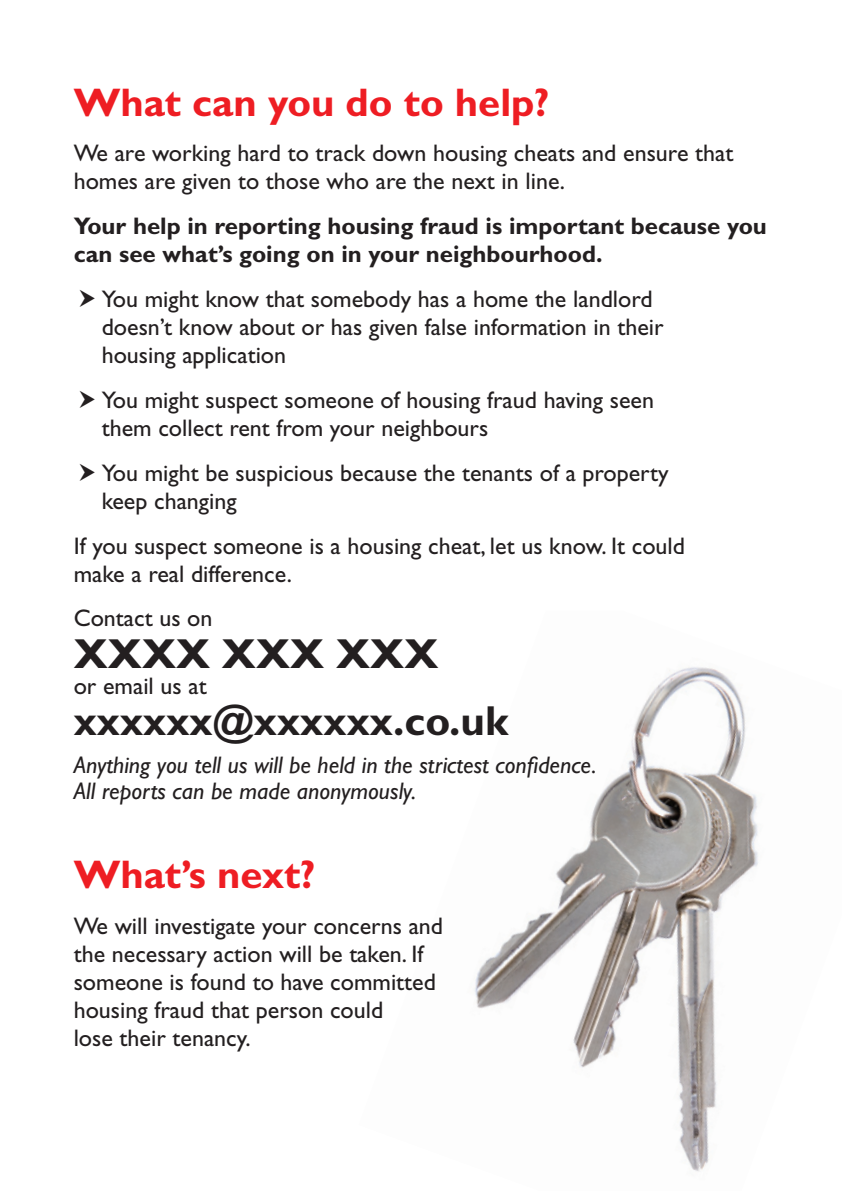
<style>
.page{position:relative;width:842px;height:1191px;background:#fff}
.page>*{position:absolute;margin:0;border:0;box-sizing:border-box;transform-origin:0 0}
.t1{font:700 42px "Gill Sans";color:#231f20}
.t2{font:700 40px "Gill Sans";color:#ee1d23}
.t3{font:24px/28px "Gill Sans";color:#231f20}
.t4{font:700 24px/28px "Gill Sans";color:#231f20}
.t5{font:italic 24px/26.4px "Gill Sans";color:#231f20}
</style>
<div class="page">
<img style="left:474px;top:667px;width:284px;height:505px">
<h2 class="t2" style="left:74px;top:79px;width:477px">What can you do to help?</h2>
<p class="t3" style="left:74px;top:139px;width:661px">We are working hard to track down housing cheats and ensure that homes are given to those who are the next in line.</p>
<p class="t4" style="left:74px;top:211px;width:695px">Your help in reporting housing fraud is important because you can see what’s going on in your neighbourhood.</p>
<p class="t3" style="left:102px;top:285px;width:563px">You might know that somebody has a home the landlord doesn’t know about or has given false information in their housing application</p>
<p class="t3" style="left:102px;top:386px;width:554px">You might suspect someone of housing fraud having seen them collect rent from your neighbours</p>
<p class="t3" style="left:102px;top:459px;width:569px">You might be suspicious because the tenants of a property keep changing</p>
<p class="t3" style="left:74px;top:532px;width:613px">If you suspect someone is a housing cheat, let us know. It could make a real difference.</p>
<p class="t3" style="left:74px;top:603px;width:140px">Contact us on</p>
<h1 class="t1" style="left:74px;top:629px;width:366px">XXXX XXX XXX</h1>
<p class="t3" style="left:74px;top:671px;width:135px">or email us at</p>
<h1 class="t1" style="left:74px;top:696px;width:436px">xxxxxx@xxxxxx.co.uk</h1>
<p class="t5" style="left:74px;top:751px;width:524px">Anything you tell us will be held in the strictest confidence.<br>All reports can be made anonymously.</p>
<h2 class="t2" style="left:74px;top:851px;width:243px">What’s next?</h2>
<p class="t3" style="left:74px;top:911px;width:371px">We will investigate your concerns and the necessary action will be taken. If someone is found to have committed housing fraud that person could<br>lose their tenancy.</p>
</div>
